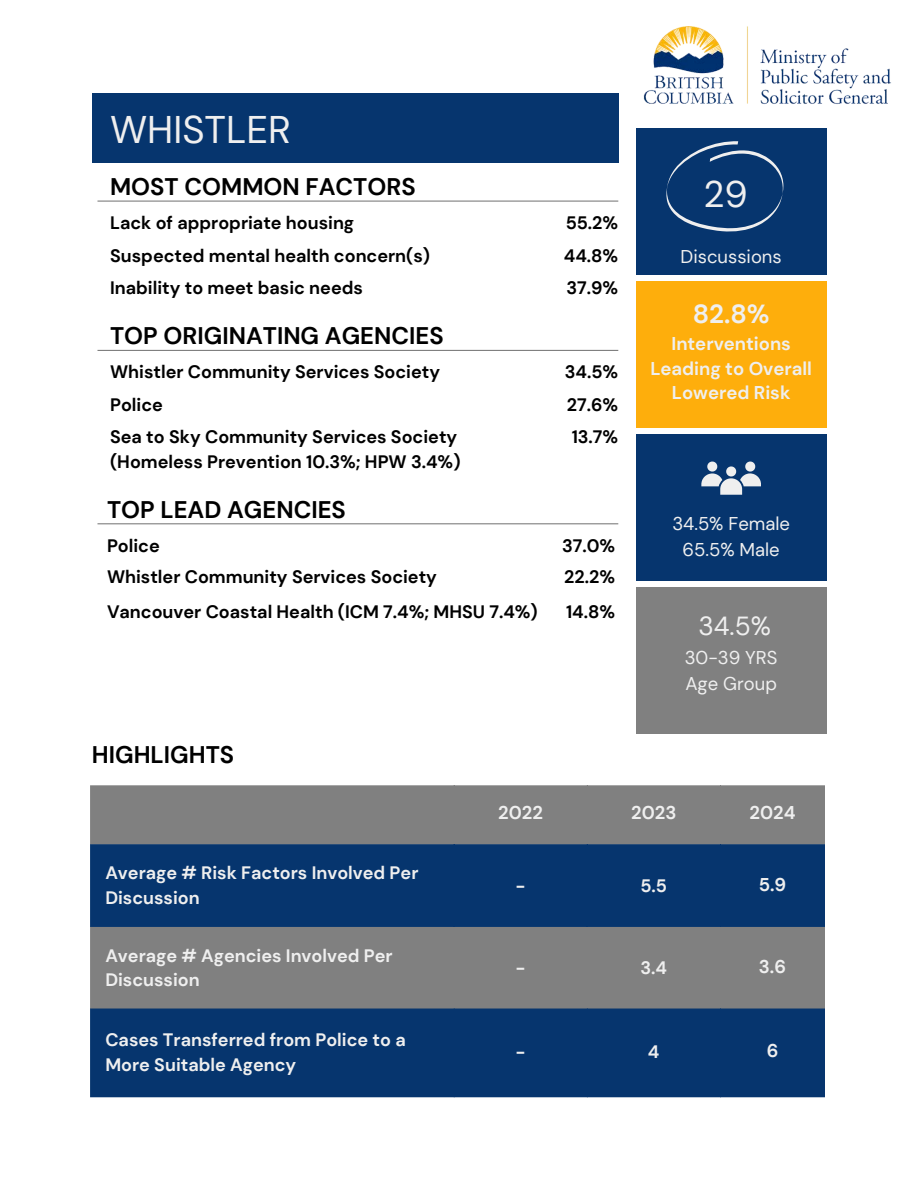
<style>
.page{position:relative;width:918px;height:1188px;background:#fff}
.page>*{position:absolute;margin:0;border:0;box-sizing:border-box;transform-origin:0 0}
.t1{font:38.55px "DM Sans";color:#efefef}
.t2{font:36.9px "DM Sans";color:#efefef}
.t3{font:700 26.1px "DM Sans";color:#efefef}
.t4{font:26.1px "DM Sans";color:#efefef}
.t5{font:700 24px "DM Sans";color:#000}
.t6{font:700 18.45px/24.8px "DM Sans";color:#efefef;text-align:center}
.t7{font:18.45px "DM Sans";color:#efefef}
.t8{font:700 18px/24.8px "DM Sans";color:#000}
.t9{font:700 18px/24.8px "DM Sans";color:#efefef}
</style>
<div class="page">
<div style="left:92px;top:93px;width:526px;height:70px;background:#06356e"></div>
<div style="left:636px;top:434px;width:190px;height:146px;background:#06356e"></div>
<svg style="left:701px;top:462px;width:60px;height:33px"></svg>
<div style="left:636px;top:587px;width:190px;height:147px;background:#808080"></div>
<div style="left:636px;top:281px;width:190px;height:147px;background:#feae0c"></div>
<div style="left:636px;top:128px;width:190px;height:146px;background:#06356e"></div>
<svg style="left:666px;top:141px;width:117px;height:91px"></svg>
<hr style="left:97px;top:201px;width:521px;height:1px;background:#808080">
<div style="left:90px;top:786px;width:735px;height:58px;background:#808080"></div>
<svg style="left:90px;top:844px;width:735px;height:253px;background:#2d4d73"></svg>
<img style="left:618px;top:26px;width:273px;height:102px">
<hr style="left:97px;top:523px;width:521px;height:1px;background:#808080">
<hr style="left:97px;top:350px;width:521px;height:1px;background:#808080">
<h3 class="t1" style="left:110px;top:105px;width:182px">WHISTLER</h3>
<p class="t5" style="left:110px;top:171px;width:307px">MOST COMMON FACTORS</p>
<p class="t8" style="left:110px;top:211px;width:246px">Lack of appropriate housing</p>
<p class="t8" style="left:566px;top:211px;width:54px">55.2%</p>
<h3 class="t8" style="left:110px;top:243px;width:321px">Suspected mental health concern(s)</h3>
<h3 class="t8" style="left:564px;top:243px;width:56px">44.8%</h3>
<h3 class="t8" style="left:110px;top:275px;width:254px">Inability to meet basic needs</h3>
<h3 class="t8" style="left:567px;top:275px;width:53px">37.9%</h3>
<p class="t5" style="left:110px;top:320px;width:335px">TOP ORIGINATING AGENCIES</p>
<h3 class="t8" style="left:110px;top:360px;width:332px">Whistler Community Services Society</h3>
<h3 class="t8" style="left:565px;top:360px;width:55px">34.5%</h3>
<h2 class="t8" style="left:110px;top:392px;width:54px">Police</h2>
<p class="t8" style="left:567px;top:392px;width:53px">27.6%</p>
<p class="t8" style="left:110px;top:425px;width:352px">Sea to Sky Community Services Society (Homeless Prevention 10.3%; HPW 3.4%)</p>
<p class="t8" style="left:572px;top:425px;width:48px">13.7%</p>
<h2 class="t5" style="left:107px;top:494px;width:240px">TOP LEAD AGENCIES</h2>
<p class="t8" style="left:107px;top:534px;width:54px">Police</p>
<p class="t8" style="left:562px;top:534px;width:55px">37.0%</p>
<p class="t8" style="left:107px;top:565px;width:332px">Whistler Community Services Society</p>
<p class="t8" style="left:564px;top:565px;width:52px">22.2%</p>
<p class="t8" style="left:107px;top:600px;width:432px">Vancouver Coastal Health (ICM 7.4%; MHSU 7.4%)</p>
<p class="t8" style="left:566px;top:600px;width:51px">14.8%</p>
<h3 class="t5" style="left:92px;top:739px;width:144px">HIGHLIGHTS</h3>
<h1 class="t2" style="left:703px;top:170px;width:46px">29</h1>
<p class="t7" style="left:681px;top:244px;width:103px">Discussions</p>
<p class="t3" style="left:693px;top:297px;width:78px">82.8%</p>
<p class="t6" style="left:650px;top:331px;width:163px">Interventions<br>Leading to Overall<br>Lowered Risk</p>
<p class="t7" style="left:672px;top:512px;width:119px">34.5% Female</p>
<p class="t7" style="left:683px;top:537px;width:99px">65.5% Male</p>
<h3 class="t4" style="left:698px;top:610px;width:74px">34.5%</h3>
<p class="t7" style="left:685px;top:646px;width:94px">30-39 YRS</p>
<p class="t7" style="left:685px;top:671px;width:93px">Age Group</p>
<h3 class="t9" style="left:105px;top:861px;width:315px">Average # Risk Factors Involved Per<br>Discussion</h3>
<h3 class="t9" style="left:105px;top:943px;width:289px">Average # Agencies Involved Per<br>Discussion</h3>
<h3 class="t9" style="left:105px;top:1027px;width:302px">Cases Transferred from Police to a<br>More Suitable Agency</h3>
<p class="t6" style="left:498px;top:801px;width:46px">2022</p>
<h2 class="t6" style="left:631px;top:801px;width:47px">2023</h2>
<p class="t6" style="left:750px;top:801px;width:48px">2024</p>
<h3 class="t9" style="left:516px;top:873px;width:11px">-</h3>
<h3 class="t9" style="left:640px;top:873px;width:28px">5.5</h3>
<h3 class="t6" style="left:759px;top:872px;width:29px">5.9</h3>
<h3 class="t9" style="left:516px;top:955px;width:11px">-</h3>
<h2 class="t9" style="left:640px;top:955px;width:28px">3.4</h2>
<p class="t6" style="left:759px;top:954px;width:29px">3.6</p>
<h3 class="t9" style="left:516px;top:1040px;width:11px">-</h3>
<h3 class="t9" style="left:648px;top:1040px;width:13px">4</h3>
<h3 class="t6" style="left:767px;top:1039px;width:13px">6</h3>
</div>
